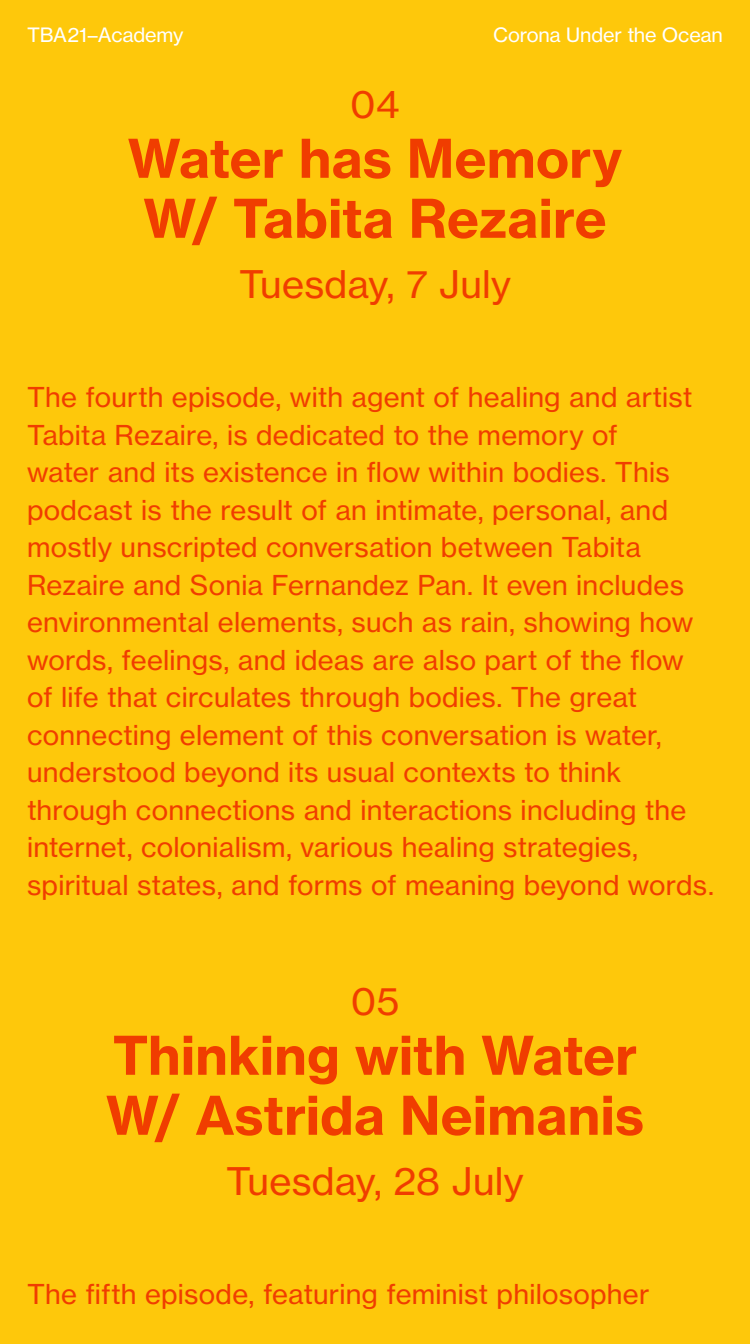
<style>
.page{position:relative;width:750px;height:1344px;background:#fec80b}
.page>*{position:absolute;margin:0;border:0;box-sizing:border-box;transform-origin:0 0}
.t1{font:52.5px "N Haas Grotesk TX Pro 75 Bd";letter-spacing:.005em;color:#f03d00}
.t2{font:37.5px "N Haas Grotesk TX Pro 55 Rg";letter-spacing:.005em;color:#f03d00}
.t3{font:27px/37.5px "N Haas Grotesk TX Pro 55 Rg";letter-spacing:.01em;color:#f03d00}
.t4{font:19.5px "N Haas Grotesk TX Pro 55 Rg";letter-spacing:-.005em;color:#fff}
</style>
<div class="page">
<p class="t4" style="left:27px;top:23px;width:158px">TBA21–Academy</p>
<p class="t4" style="left:493px;top:23px;width:231px">Corona Under the Ocean</p>
<p class="t2" style="left:350px;top:81px;width:51px">04</p>
<p class="t1" style="left:128px;top:125px;width:496px">Water has Memory</p>
<p class="t1" style="left:143px;top:185px;width:465px">W/ Tabita Rezaire</p>
<p class="t2" style="left:239px;top:261px;width:273px">Tuesday, 7 July</p>
<p class="t3" style="left:27px;top:379px;width:688px">The fourth episode, with agent of healing and artist Tabita Rezaire, is dedicated to the memory of<br>water and its existence in flow within bodies. This podcast is the result of an intimate, personal, and mostly unscripted conversation between Tabita Rezaire and Sonia Fernandez Pan. It even includes environmental elements, such as rain, showing how words, feelings, and ideas are also part of the flow of life that circulates through bodies. The great connecting element of this conversation is water, understood beyond its usual contexts to think through connections and interactions including the internet, colonialism, various healing strategies, spiritual states, and forms of meaning beyond words.</p>
<p class="t2" style="left:351px;top:978px;width:50px">05</p>
<p class="t1" style="left:113px;top:1022px;width:526px">Thinking with Water</p>
<p class="t1" style="left:106px;top:1082px;width:540px">W/ Astrida Neimanis</p>
<p class="t2" style="left:226px;top:1158px;width:299px">Tuesday, 28 July</p>
<p class="t3" style="left:27px;top:1276px;width:624px">The fifth episode, featuring feminist philosopher</p>
</div>
